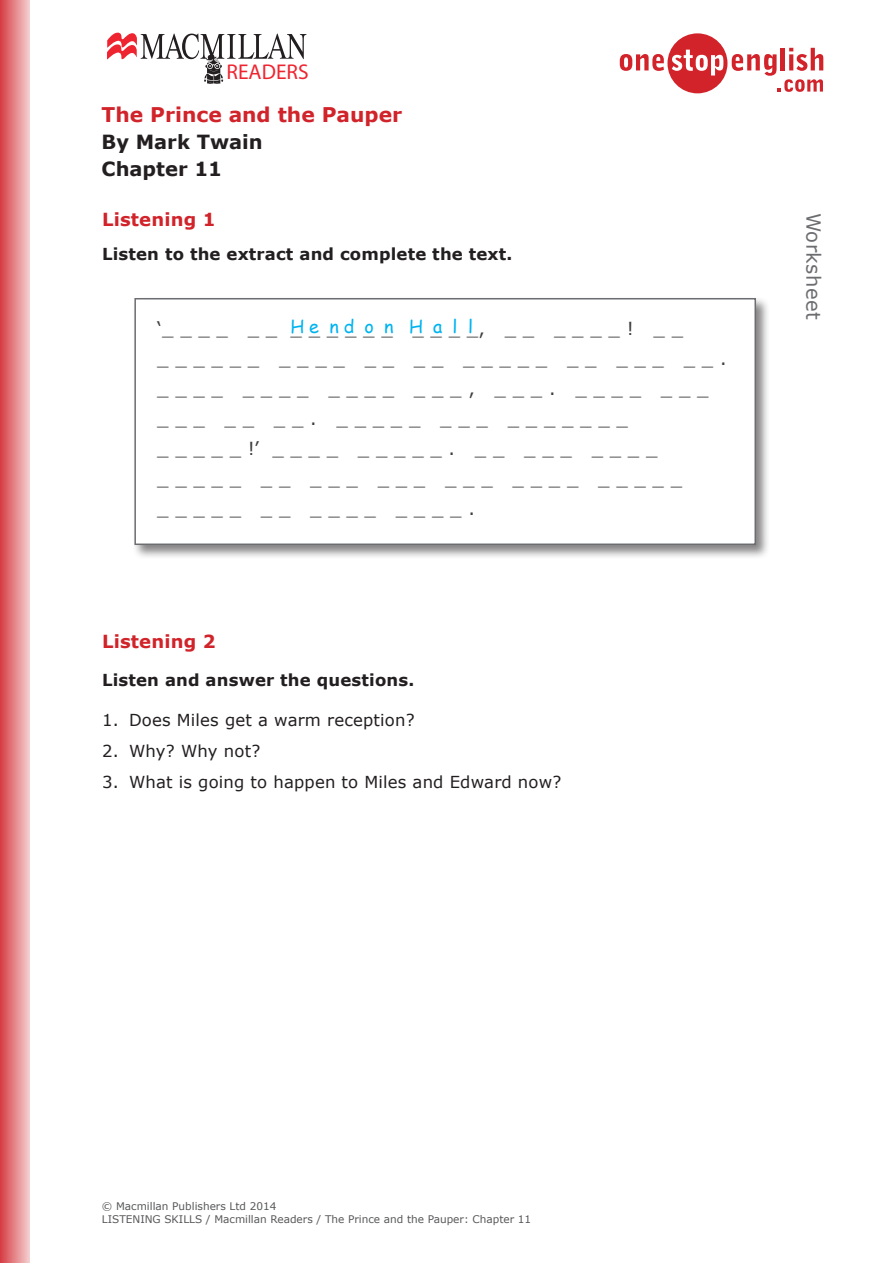
<style>
.page{position:relative;width:893px;height:1263px;background:#fff}
.page>*{position:absolute;margin:0;border:0;box-sizing:border-box;transform-origin:0 0}
.t1{font:21.45px "Myriad Pro";color:#ee2531}
.t2{font:700 20.25px "Verdana";color:#d1232a}
.t3{font:700 19.5px/27px "Verdana";color:#231f20}
.t4{font:19.5px "Verdana";letter-spacing:.02em;color:#6c6d70}
.Transcript{font:18px/30px "Verdana";color:#3e3e3f}
.Rubric{font:700 18px "Verdana";letter-spacing:.01em;color:#d1232a}
.RubricBody{font:700 18px "Verdana";letter-spacing:.01em;color:#d1232a}
.Transcript-2{font:18px "Comic Sans MS";color:#00b3ef}
.t5{font:16.5px "Verdana";letter-spacing:.01em;color:#231f20}
.RubricBody-2{font:700 16.5px "Verdana";letter-spacing:.01em;color:#231f20}
.t6{font:10.5px/13.5px "Verdana";color:#57585a}
</style>
<div class="page">
<svg style="left:107px;top:32px;width:199px;height:52px"></svg>
<div style="left:0;top:0;width:30px;height:1263px;background:linear-gradient(to right,#d63d44,#f4cbcc)"></div>
<svg style="left:620px;top:33px;width:203px;height:60px"></svg>
<div style="left:132px;top:296px;width:638px;height:263px;background:#231f20;opacity:.55"></div>
<div style="left:135px;top:299px;width:620px;height:245px;background:#fff"></div>
<div style="left:134px;top:298px;width:622px;height:247px;border:2px solid #6c6d70"></div>
<p class="t1" style="left:227px;top:59px;width:84px">READERS</p>
<p class="t2" style="left:102px;top:100px;width:302px">The Prince and the Pauper</p>
<p class="t3" style="left:102px;top:128px;width:163px">By Mark Twain<br>Chapter 11</p>
<p class="Rubric" style="left:102px;top:207px;width:115px">Listening 1</p>
<p class="RubricBody-2" style="left:102px;top:242px;width:412px">Listen to the extract and complete the text.</p>
<p class="Transcript-2" style="left:290px;top:314px;width:184px">H e n d o n H a l l</p>
<p class="Transcript" style="left:157px;top:313px;width:527px">‘_ _ _ _ _ _ _ _ _ _ _ _ _ _ _ _, _ _ _ _ _ _ ! _ _</p>
<p class="Transcript" style="left:157px;top:343px;width:571px">_ _ _ _ _ _ _ _ _ _ _ _ _ _ _ _ _ _ _ _ _ _ _ _ _ _ . _ _ _ _ _ _ _ _ _ _ _ _ _ _ _ , _ _ _ . _ _ _ _ _ _ _<br>_ _ _ _ _ _ _ . _ _ _ _ _ _ _ _ _ _ _ _ _ _ _</p>
<p class="Transcript" style="left:157px;top:433px;width:502px">_ _ _ _ _ !’ _ _ _ _ _ _ _ _ _ . _ _ _ _ _ _ _ _ _</p>
<p class="Transcript" style="left:157px;top:463px;width:526px">_ _ _ _ _ _ _ _ _ _ _ _ _ _ _ _ _ _ _ _ _ _ _ _ _</p>
<p class="Transcript" style="left:157px;top:493px;width:319px">_ _ _ _ _ _ _ _ _ _ _ _ _ _ _ .</p>
<p class="RubricBody" style="left:102px;top:629px;width:115px">Listening 2</p>
<p class="RubricBody-2" style="left:102px;top:669px;width:314px">Listen and answer the questions.</p>
<p class="t5" style="left:102px;top:708px;width:314px">1. Does Miles get a warm reception?</p>
<p class="t5" style="left:102px;top:739px;width:160px">2. Why? Why not?</p>
<p class="t5" style="left:102px;top:770px;width:461px">3. What is going to happen to Miles and Edward now?</p>
<p class="t4" style="left:827px;top:213px;width:108px;rotate:90deg">Worksheet</p>
<p class="t6" style="left:102px;top:1199px;width:431px">© Macmillan Publishers Ltd 2014<br>LISTENING SKILLS / Macmillan Readers / The Prince and the Pauper: Chapter 11</p>
</div>
